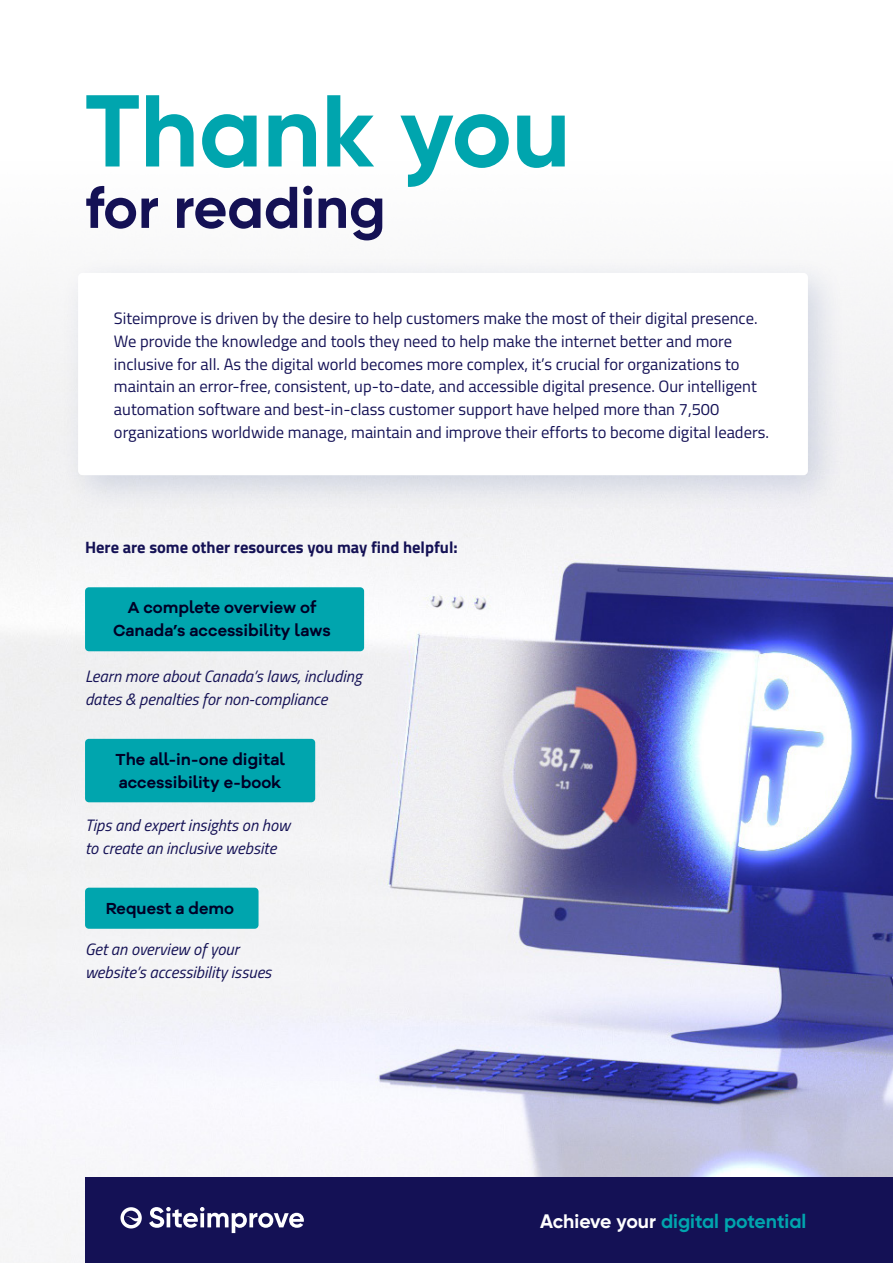
<style>
.page{position:relative;width:893px;height:1263px;background:#fff}
.page>*{position:absolute;margin:0;border:0;box-sizing:border-box;transform-origin:0 0}
.t1{font:700 101.85px "Gilroy";color:#00a5ae}
.t2{font:700 58.65px "Gilroy";color:#141155}
.Tagline{font:700 19.5px "Gilroy";color:#00a5ae}
.Body_Text{font:16.5px/22.8px "Titillium Web";color:#141155}
.Body_Text-2{font:italic 16.5px/22.8px "Titillium Web";color:#141155}
.Body_Text-3{font:600 16.5px/22.8px "Galano Grotesque Alt";color:#000026;text-align:center}
.Body_Text-4{font:700 16.5px "Titillium Web";color:#141155}
.s1{color:#fff}
</style>
<div class="page">
<img style="left:0;top:525px;width:893px;height:738px">
<div style="left:60px;top:255px;width:786px;height:259px;background:#13317b;opacity:.15"></div>
<div style="left:78px;top:273px;width:730px;height:202px;background:#fff;border-radius:4px"></div>
<div style="left:85px;top:587px;width:279px;height:64px;background:#00a5ae;border-radius:4px"></div>
<div style="left:85px;top:739px;width:230px;height:63px;background:#00a5ae;border-radius:4px"></div>
<div style="left:85px;top:888px;width:174px;height:41px;background:#00a5ae;border-radius:4px"></div>
<div style="left:85px;top:1178px;width:808px;height:85px;background:#141155"></div>
<svg style="left:120px;top:1207px;width:22px;height:21px"></svg>
<svg style="left:149px;top:1207px;width:155px;height:26px"></svg>
<h1 class="t1" style="left:85px;top:67px;width:487px">Thank you</h1>
<h1 class="t2" style="left:85px;top:171px;width:302px">for reading</h1>
<p class="Body_Text" style="left:114px;top:306px;width:656px">Siteimprove is driven by the desire to help customers make the most of their digital presence.<br>We provide the knowledge and tools they need to help make the internet better and more inclusive for all. As the digital world becomes more complex, it’s crucial for organizations to maintain an error-free, consistent, up-to-date, and accessible digital presence. Our intelligent automation software and best-in-class customer support have helped more than 7,500 organizations worldwide manage, maintain and improve their efforts to become digital leaders.</p>
<p class="Body_Text-4" style="left:85px;top:534px;width:374px">Here are some other resources you may find helpful:</p>
<p class="Body_Text-3" style="left:113px;top:596px;width:219px">A complete overview of<br>Canada’s accessibility laws</p>
<p class="Body_Text-2" style="left:85px;top:664px;width:278px">Learn more about Canada’s laws, including dates &amp; penalties for non-compliance</p>
<p class="Body_Text-3" style="left:115px;top:747px;width:171px;text-align:left">The all-in-one digital accessibility e-book</p>
<p class="Body_Text-2" style="left:85px;top:813px;width:207px">Tips and expert insights on how to create an inclusive website</p>
<p class="Body_Text-3" style="left:106px;top:896px;width:130px">Request a demo</p>
<p class="Body_Text-2" style="left:85px;top:937px;width:188px">Get an overview of your website’s accessibility issues</p>
<p class="Tagline" style="left:540px;top:1209px;width:268px"><span class="s1">Achieve your</span> digital potential</p>
</div>
